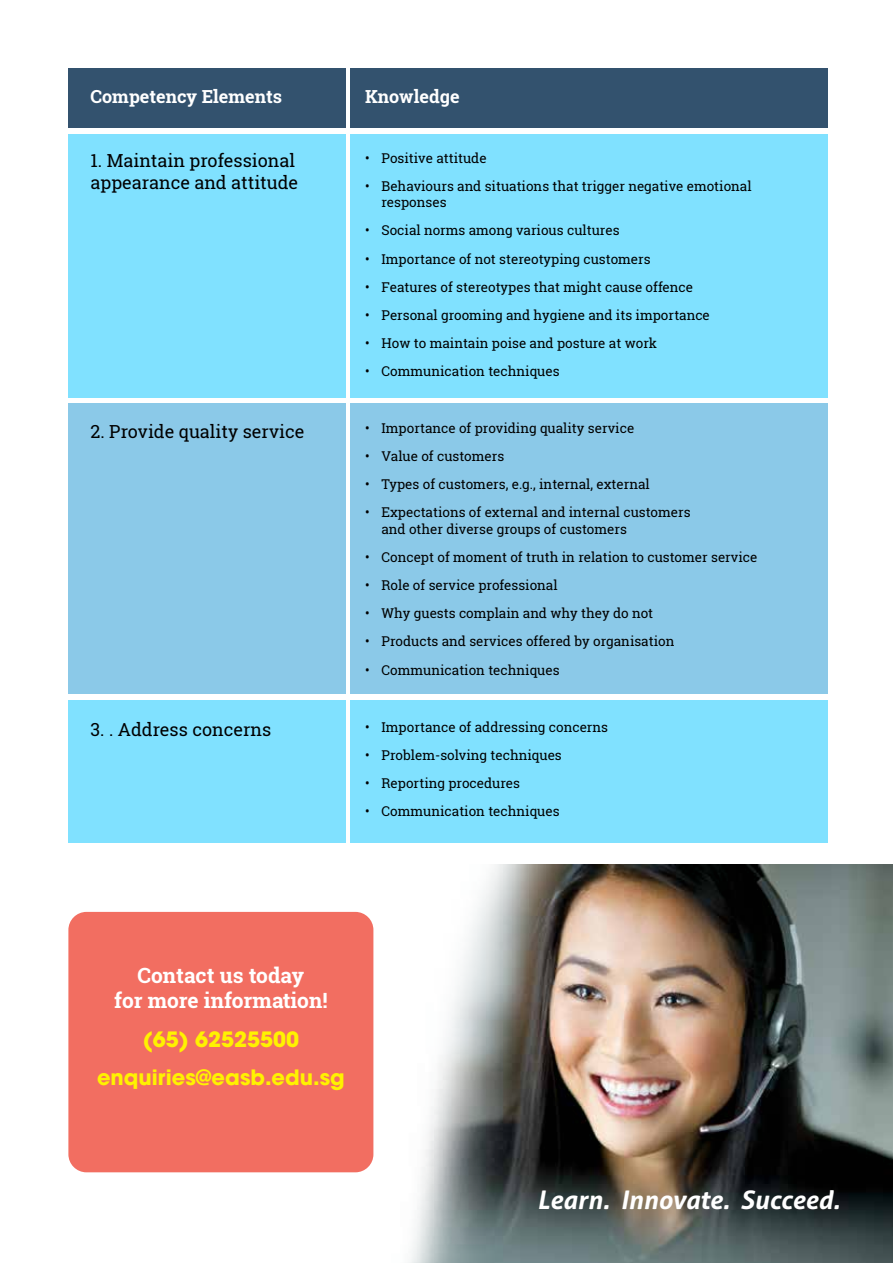
<style>
.page{position:relative;width:893px;height:1263px;background:#fff}
.page>*{position:absolute;margin:0;border:0;box-sizing:border-box;transform-origin:0 0}
.t1{font:italic 700 25.65px "Aller";color:#fff}
.t2{font:700 21px/25.2px "Roboto Slab";color:#fff;text-align:center}
.t3{font:700 21px/38.4px "ITC Avant Garde Pro";color:#fff200;text-align:center}
.t4{font:18px/21.6px "Roboto Slab";color:#000}
.t5{font:700 18px "Roboto Slab";color:#fff}
.t6{font:13.5px/16.2px "Roboto Slab";color:#000}
</style>
<div class="page">
<img style="left:365px;top:865px;width:528px;height:398px">
<div style="left:68px;top:69px;width:278px;height:59px;background:#33526e"></div>
<div style="left:68px;top:134px;width:278px;height:264px;background:#80e1ff"></div>
<div style="left:68px;top:403px;width:278px;height:291px;background:#8bc9e8"></div>
<div style="left:350px;top:69px;width:478px;height:59px;background:#33526e"></div>
<div style="left:350px;top:134px;width:478px;height:264px;background:#80e1ff"></div>
<div style="left:350px;top:403px;width:478px;height:291px;background:#8bc9e8"></div>
<div style="left:68px;top:700px;width:278px;height:143px;background:#80e1ff"></div>
<div style="left:350px;top:700px;width:478px;height:143px;background:#80e1ff"></div>
<div style="left:68px;top:912px;width:305px;height:260px;background:#f26e61;border-radius:18px"></div>
<h3 class="t5" style="left:91px;top:84px;width:193px">Competency Elements</h3>
<h3 class="t5" style="left:365px;top:84px;width:96px">Knowledge</h3>
<h3 class="t4" style="left:91px;top:150px;width:209px">1. Maintain professional appearance and attitude</h3>
<p class="t6" style="left:365px;top:150px;width:123px">• Positive attitude</p>
<p class="t6" style="left:381px;top:178px;width:372px;text-indent:-16px">• Behaviours and situations that trigger negative emotional responses</p>
<p class="t6" style="left:365px;top:222px;width:256px">• Social norms among various cultures</p>
<p class="t6" style="left:365px;top:250px;width:287px">• Importance of not stereotyping customers</p>
<p class="t6" style="left:365px;top:279px;width:329px">• Features of stereotypes that might cause offence</p>
<p class="t6" style="left:365px;top:307px;width:346px">• Personal grooming and hygiene and its importance</p>
<p class="t6" style="left:365px;top:335px;width:294px">• How to maintain poise and posture at work</p>
<p class="t6" style="left:365px;top:363px;width:196px">• Communication techniques</p>
<h3 class="t4" style="left:91px;top:420px;width:215px">2. Provide quality service</h3>
<h3 class="t4" style="left:91px;top:719px;width:182px">3. . Address concerns</h3>
<p class="t6" style="left:365px;top:420px;width:271px">• Importance of providing quality service</p>
<p class="t6" style="left:365px;top:448px;width:141px">• Value of customers</p>
<p class="t6" style="left:365px;top:476px;width:286px">• Types of customers, e.g., internal, external</p>
<p class="t6" style="left:381px;top:504px;width:311px;text-indent:-16px">• Expectations of external and internal customers and other diverse groups of customers</p>
<p class="t6" style="left:365px;top:549px;width:394px">• Concept of moment of truth in relation to customer service</p>
<p class="t6" style="left:365px;top:577px;width:194px">• Role of service professional</p>
<p class="t6" style="left:365px;top:605px;width:290px">• Why guests complain and why they do not</p>
<p class="t6" style="left:365px;top:633px;width:311px">• Products and services offered by organisation</p>
<p class="t6" style="left:365px;top:661px;width:196px">• Communication techniques</p>
<p class="t6" style="left:365px;top:718px;width:245px">• Importance of addressing concerns</p>
<p class="t6" style="left:365px;top:747px;width:198px">• Problem-solving techniques</p>
<p class="t6" style="left:365px;top:775px;width:157px">• Reporting procedures</p>
<p class="t6" style="left:365px;top:803px;width:196px">• Communication techniques</p>
<h2 class="t2" style="left:114px;top:962px;width:215px">Contact us today<br>for more information!</h2>
<h2 class="t3" style="left:97px;top:1019px;width:249px">(65) 62525500 enquiries@easb.edu.sg</h2>
<h1 class="t1" style="left:537px;top:1183px;width:304px">Learn. Innovate. Succeed.</h1>
</div>
